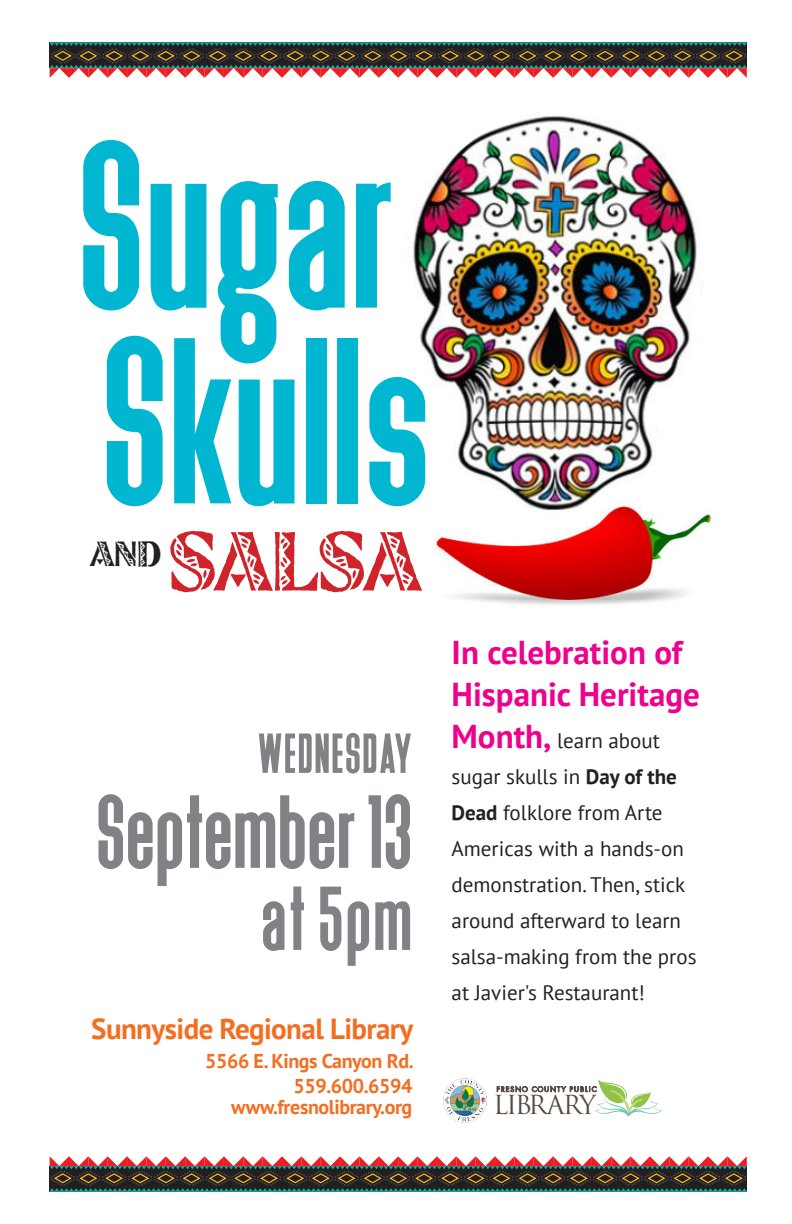
<style>
.page{position:relative;width:792px;height:1224px;background:#fff}
.page>*{position:absolute;margin:0;border:0;box-sizing:border-box;transform-origin:0 0}
.t1{font:252.4px "Deutschlander";letter-spacing:.02em;color:#00b6d1}
.t2{font:110.8px "Deutschlander";letter-spacing:.02em;color:#808285}
.t3{font:96.8px "Deutschlander";color:#808285}
.t4{font:87.8px "Zinjaro Let Plain";letter-spacing:-.05em;color:#d1232a;scale:.92 1}
.t5{font:60.2px "Deutschlander";letter-spacing:.04em;color:#808285}
.t6{font:36.6px "Zinjaro Let Plain";color:#231f20;scale:.92 1}
.t7{font:700 33px/42px "PT Sans";color:#ed028c}
.t8{font:700 29px "PT Sans";letter-spacing:-.02em;color:#f36e21}
.t9{font:25.6px "Trajan Pro";letter-spacing:-.09em;color:#594a41}
.t10{font:21px/36px "PT Sans";color:#231f20}
.t11{font:700 20px/20.8px "PT Sans";letter-spacing:-.02em;color:#f36e21;text-align:right}
.s1{font-weight:700;font-size:33px;color:#ed028c}
.s2{font-weight:700}
</style>
<div class="page">
<img style="left:434px;top:512px;width:278px;height:93px">
<img style="left:413px;top:116px;width:292px;height:406px">
<svg style="left:50px;top:43px;width:697px;height:35px;background:#6a564f"></svg>
<svg style="left:50px;top:1156px;width:697px;height:35px;background:#6b554e"></svg>
<svg style="left:497px;top:1079px;width:165px;height:38px"></svg>
<img style="left:444px;top:1079px;width:43px;height:43px">
<p class="t1" style="left:83px;top:96px;width:315px">Sugar</p>
<p class="t1" style="left:107px;top:291px;width:326px">Skulls</p>
<p class="t6" style="left:90px;top:533px;width:80px">AND</p>
<p class="t4" style="left:167px;top:511px;width:279px">SALSA</p>
<p class="t5" style="left:259px;top:722px;width:155px">WEDNESDAY</p>
<p class="t2" style="left:99px;top:775px;width:316px">September 13</p>
<p class="t3" style="left:263px;top:869px;width:151px">at 5pm</p>
<p class="t8" style="left:91px;top:1010px;width:324px">Sunnyside Regional Library</p>
<p class="t11" style="left:205px;top:1050px;width:210px">5566 E. Kings Canyon Rd.</p>
<p class="t11" style="left:231px;top:1075px;width:183px">559.600.6594 www.fresnolibrary.org</p>
<p class="t7" style="left:452px;top:631px;width:250px">In celebration of<br>Hispanic Heritage</p>
<p class="t10" style="left:452px;top:722px;width:246px"><span class="s1">Month,</span> learn about sugar skulls in <span class="s2">Day of the<br>Dead</span> folklore from Arte<br>Americas with a hands-on demonstration. Then, stick around afterward to learn salsa-making from the pros at Javier's Restaurant!</p>
<p class="t9" style="left:493px;top:1088px;width:104px">LIBRARY</p>
</div>
